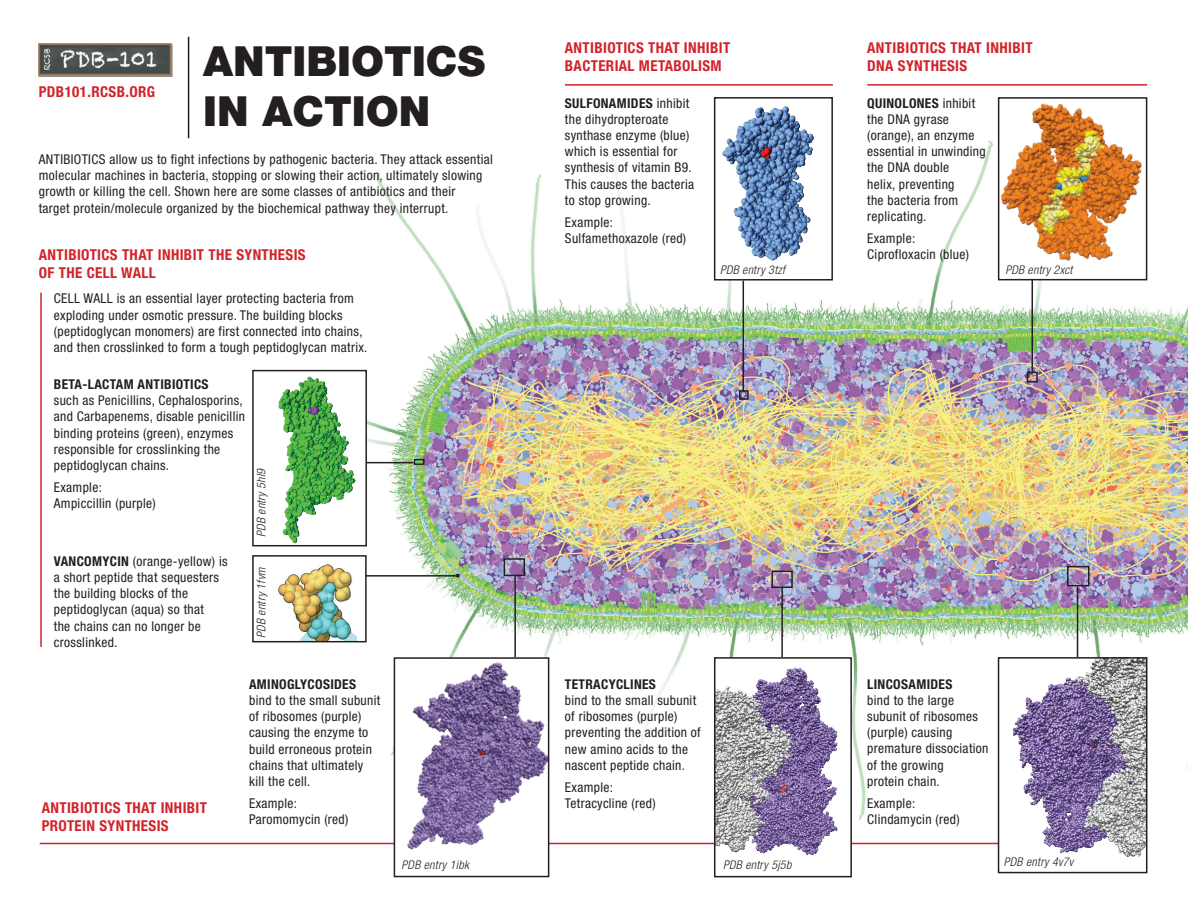
<style>
.page{position:relative;width:1188px;height:918px;background:#fff}
.page>*{position:absolute;margin:0;border:0;box-sizing:border-box;transform-origin:0 0}
.t1{font:900 41.55px/49.9px "Helvetica Neue";color:#231f20}
.t2{font:700 condensed 15px/18px "Helvetica Neue";letter-spacing:.025em;color:#d1232a}
.t3{font:condensed 13.5px/16.2px "Helvetica Neue";letter-spacing:.025em;color:#231f20}
.t4{font:700 condensed 13.5px "Helvetica Neue";letter-spacing:.025em;color:#231f20}
.t5{font:italic 300 condensed 12px "Helvetica Neue";letter-spacing:.025em;color:#231f20}
.s1{font-weight:700}
</style>
<div class="page">
<img style="left:252px;top:128px;width:936px;height:697px">
<hr style="left:40px;top:843px;width:980px;height:1px;background:#d1232a">
<img style="left:717px;top:106px;width:113px;height:169px">
<div style="left:714px;top:97px;width:119px;height:184px;border:2px solid #231f20"></div>
<img style="left:1001px;top:103px;width:143px;height:174px">
<div style="left:998px;top:97px;width:149px;height:183px;border:2px solid #231f20"></div>
<img style="left:397px;top:660px;width:149px;height:190px">
<div style="left:394px;top:657px;width:155px;height:220px;border:2px solid #231f20"></div>
<img style="left:717px;top:660px;width:132px;height:196px">
<div style="left:714px;top:657px;width:138px;height:220px;border:2px solid #231f20"></div>
<img style="left:1001px;top:660px;width:143px;height:197px">
<div style="left:998px;top:657px;width:149px;height:216px;border:2px solid #231f20"></div>
<img style="left:273px;top:560px;width:84px;height:79px">
<div style="left:252px;top:555px;width:115px;height:87px;border:2px solid #231f20"></div>
<img style="left:255px;top:373px;width:109px;height:170px">
<div style="left:252px;top:370px;width:115px;height:176px;border:2px solid #231f20"></div>
<hr style="left:565px;top:84px;width:268px;height:2px;background:#d1232a">
<img style="left:39px;top:44px;width:134px;height:33px">
<hr style="left:40px;top:293px;width:2px;height:354px;background:#d1232a">
<hr style="left:188px;top:37px;width:1px;height:101px;background:#231f20">
<hr style="left:867px;top:84px;width:280px;height:2px;background:#d1232a">
<div style="left:739px;top:390px;width:10px;height:10px;border:2px solid #231f20"></div>
<hr style="left:743px;top:281px;width:1px;height:110px;background:#231f20">
<div style="left:1027px;top:372px;width:11px;height:11px;border:2px solid #231f20"></div>
<hr style="left:1032px;top:280px;width:1px;height:92px;background:#231f20">
<div style="left:414px;top:459px;width:11px;height:6px;border:2px solid #231f20"></div>
<hr style="left:366px;top:462px;width:48px;height:1px;background:#231f20">
<svg style="left:456px;top:574px;width:4px;height:3px"></svg>
<hr style="left:367px;top:575px;width:89px;height:2px;background:#231f20">
<div style="left:504px;top:558px;width:21px;height:18px;border:2px solid #231f20"></div>
<hr style="left:514px;top:576px;width:2px;height:81px;background:#231f20">
<div style="left:771px;top:571px;width:22px;height:17px;border:2px solid #231f20"></div>
<hr style="left:781px;top:588px;width:2px;height:69px;background:#231f20">
<div style="left:1067px;top:566px;width:22px;height:20px;border:2px solid #231f20"></div>
<hr style="left:1077px;top:586px;width:1px;height:71px;background:#231f20">
<p class="t2" style="left:39px;top:83px;width:118px">PDB101.RCSB.ORG</p>
<h1 class="t1" style="left:203px;top:36px;width:284px">ANTIBIOTICS<br>IN ACTION</h1>
<p class="t3" style="left:39px;top:151px;width:456px">ANTIBIOTICS allow us to fight infections by pathogenic bacteria. They attack essential molecular machines in bacteria, stopping or slowing their action, ultimately slowing growth or killing the cell. Shown here are some classes of antibiotics and their<br>target protein/molecule organized by the biochemical pathway they interrupt.</p>
<p class="t2" style="left:39px;top:245px;width:268px">ANTIBIOTICS THAT INHIBIT THE SYNTHESIS<br>OF THE CELL WALL</p>
<p class="t3" style="left:54px;top:290px;width:315px">CELL WALL is an essential layer protecting bacteria from exploding under osmotic pressure. The building blocks (peptidoglycan monomers) are first connected into chains, and then crosslinked to form a tough peptidoglycan matrix.</p>
<p class="t4" style="left:54px;top:376px;width:156px">BETA-LACTAM ANTIBIOTICS</p>
<p class="t3" style="left:54px;top:392px;width:193px">such as Penicillins, Cephalosporins, and Carbapenems, disable penicillin binding proteins (green), enzymes responsible for crosslinking the peptidoglycan chains.</p>
<p class="t3" style="left:54px;top:479px;width:103px">Example:<br>Ampiccillin (purple)</p>
<p class="t3" style="left:54px;top:553px;width:175px"><span class="s1">VANCOMYCIN</span> (orange-yellow) is a short peptide that sequesters the building blocks of the peptidoglycan (aqua) so that<br>the chains can no longer be crosslinked.</p>
<p class="t5" style="left:254px;top:537px;width:71px;rotate:-90deg">PDB entry 5hl9</p>
<p class="t5" style="left:254px;top:638px;width:73px;rotate:-90deg">PDB entry 1fvm</p>
<p class="t2" style="left:42px;top:798px;width:167px">ANTIBIOTICS THAT INHIBIT<br>PROTEIN SYNTHESIS</p>
<p class="t4" style="left:249px;top:676px;width:108px">AMINOGLYCOSIDES</p>
<p class="t3" style="left:249px;top:692px;width:133px">bind to the small subunit of ribosomes (purple) causing the enzyme to build erroneous protein chains that ultimately kill the cell.</p>
<p class="t3" style="left:249px;top:795px;width:101px">Example:<br>Paromomycin (red)</p>
<p class="t2" style="left:565px;top:39px;width:167px">ANTIBIOTICS THAT INHIBIT<br>BACTERIAL METABOLISM</p>
<p class="t3" style="left:565px;top:95px;width:131px"><span class="s1">SULFONAMIDES</span> inhibit the dihydropteroate synthase enzyme (blue) which is essential for synthesis of vitamin B9.<br>This causes the bacteria to stop growing.</p>
<p class="t3" style="left:565px;top:214px;width:123px">Example:<br>Sulfamethoxazole (red)</p>
<p class="t2" style="left:867px;top:39px;width:167px">ANTIBIOTICS THAT INHIBIT<br>DNA SYNTHESIS</p>
<p class="t3" style="left:867px;top:95px;width:120px"><span class="s1">QUINOLONES</span> inhibit the DNA gyrase (orange), an enzyme essential in unwinding the DNA double<br>helix, preventing<br>the bacteria from replicating.</p>
<p class="t3" style="left:867px;top:230px;width:103px">Example:<br>Ciprofloxacin (blue)</p>
<p class="t5" style="left:720px;top:262px;width:66px">PDB entry 3tzf</p>
<p class="t5" style="left:1005px;top:262px;width:69px">PDB entry 2xct</p>
<p class="t4" style="left:565px;top:676px;width:93px">TETRACYCLINES</p>
<p class="t3" style="left:565px;top:692px;width:137px">bind to the small subunit of ribosomes (purple) preventing the addition of new amino acids to the nascent peptide chain.</p>
<p class="t3" style="left:565px;top:779px;width:92px">Example:<br>Tetracycline (red)</p>
<p class="t4" style="left:867px;top:676px;width:87px">LINCOSAMIDES</p>
<p class="t3" style="left:867px;top:692px;width:123px">bind to the large subunit of ribosomes (purple) causing premature dissociation of the growing<br>protein chain.</p>
<p class="t3" style="left:867px;top:795px;width:94px">Example:<br>Clindamycin (red)</p>
<p class="t5" style="left:402px;top:858px;width:69px">PDB entry 1ibk</p>
<p class="t5" style="left:723px;top:858px;width:70px">PDB entry 5j5b</p>
<p class="t5" style="left:1004px;top:855px;width:71px">PDB entry 4v7v</p>
</div>
